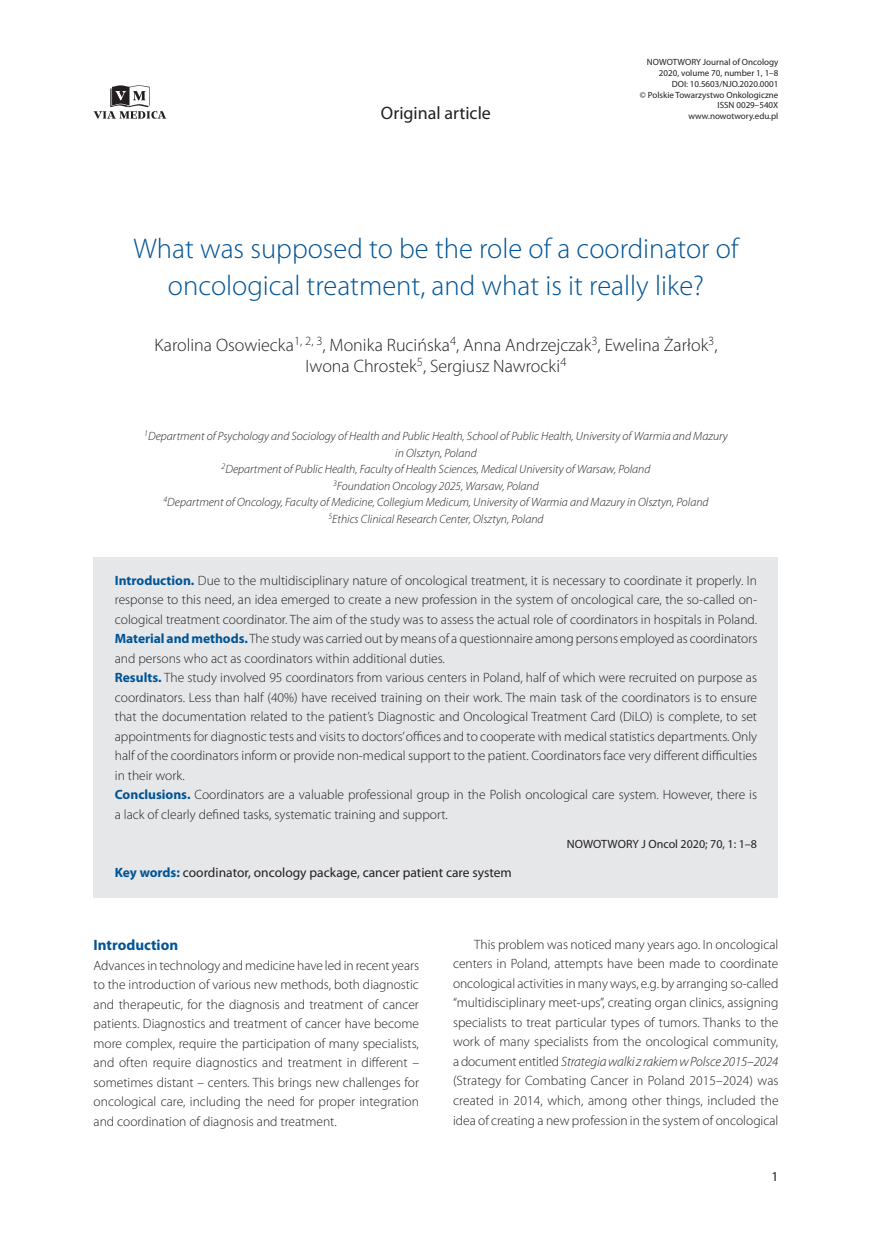
<style>
.page{position:relative;width:872px;height:1234px;background:#fff}
.page>*{position:absolute;margin:0;border:0;box-sizing:border-box;transform-origin:0 0}
._01_-_Tytuł_artykułu{font:300 28.5px/37.5px "Myriad Pro";color:#005495;text-align:center}
._02_-_Autor_artykułu{font:300 18px/21.6px "Myriad Pro";color:#231f20;text-align:center}
.t1{font:18px "Myriad Pro";color:#231f20}
._07_-_Srodtytul_1{font:700 15px "Myriad Pro";color:#005495}
._04_-_Streszczenie{font:300 13.5px/19.5px "Myriad Pro";color:#231f20;text-align:justify}
._08_-_Tekst{font:300 13.5px/19.5px "Myriad Pro";color:#231f20;text-align:justify}
._08_-_Tekst_bez_wcie{font:300 13.5px/19.5px "Myriad Pro";color:#231f20;text-align:justify}
._05_-_Streszczenie_s{font:13.5px "Myriad Pro";color:#231f20}
._00_-_Praca{font:italic 300 12px/16.5px "Myriad Pro";color:#231f20;text-align:center}
._00_-_Praca_ostatnia{font:italic 300 12px "Myriad Pro";color:#231f20}
._04_-_Streszczenie_n{font:12px "Myriad Pro";color:#231f20}
.t2{font:9px/10.8px "Myriad Pro";color:#231f20;text-align:right}
.s1{font-weight:700;color:#005495}
.s2{font-style:italic}
</style>
<div class="page">
<svg style="left:94px;top:85px;width:72px;height:34px"></svg>
<div style="left:94px;top:557px;width:684px;height:78px;background:#e6e7e9"></div>
<div style="left:94px;top:616px;width:684px;height:58px;background:#e6e7e9"></div>
<div style="left:94px;top:655px;width:684px;height:136px;background:#e6e7e9"></div>
<div style="left:94px;top:772px;width:684px;height:58px;background:#e6e7e9"></div>
<div style="left:94px;top:830px;width:684px;height:29px;background:#e6e7e9"></div>
<div style="left:94px;top:858px;width:684px;height:39px;background:#e6e7e9"></div>
<h2 class="t1" style="left:381px;top:102px;width:111px">Original article</h2>
<p class="t2" style="left:640px;top:56px;width:140px">NOWOTWORY Journal of Oncology<br>2020, volume 70, number 1, 1–8<br>DOI: 10.5603/NJO.2020.0001<br>© Polskie Towarzystwo Onkologiczne<br>ISSN 0029–540X www.nowotwory.edu.pl</p>
<p class="_01_-_Tytuł_artykułu" style="left:133px;top:229px;width:606px">What was supposed to be the role of a coordinator of oncological treatment, and what is it really like?</p>
<p class="_02_-_Autor_artykułu" style="left:154px;top:334px;width:564px">Karolina Osowiecka<sup>1,</sup> <sup>2,</sup> <sup>3</sup>, Monika Rucińska<sup>4</sup>, Anna Andrzejczak<sup>3</sup>, Ewelina Żarłok<sup>3</sup>,<br>Iwona Chrostek<sup>5</sup>, Sergiusz Nawrocki<sup>4</sup></p>
<p class="_00_-_Praca" style="left:144px;top:427px;width:585px"><sup>1</sup>Department of Psychology and Sociology of Health and Public Health, School of Public Health, University of Warmia and Mazury in Olsztyn, Poland</p>
<p class="_00_-_Praca" style="left:221px;top:460px;width:430px"><sup>2</sup>Department of Public Health, Faculty of Health Sciences, Medical University of Warsaw, Poland</p>
<p class="_00_-_Praca" style="left:333px;top:477px;width:207px"><sup>3</sup>Foundation Oncology 2025, Warsaw, Poland</p>
<p class="_00_-_Praca" style="left:163px;top:493px;width:547px"><sup>4</sup>Department of Oncology, Faculty of Medicine, Collegium Medicum, University of Warmia and Mazury in Olsztyn, Poland</p>
<p class="_00_-_Praca_ostatnia" style="left:328px;top:511px;width:217px"><sup>5</sup>Ethics Clinical Research Center, Olsztyn, Poland</p>
<p class="_04_-_Streszczenie" style="left:115px;top:570px;width:644px"><span class="s1">Introduction.</span> Due to the multidisciplinary nature of oncological treatment, it is necessary to coordinate it properly. In response to this need, an idea emerged to create a new profession in the system of oncological care, the so-called on&shy;cological treatment coordinator. The aim of the study was to assess the actual role of coordinators in hospitals in Poland.</p>
<p class="_04_-_Streszczenie" style="left:115px;top:628px;width:644px"><span class="s1">Material and methods.</span> The study was carried out by means of a questionnaire among persons employed as coordinators and persons who act as coordinators within additional duties.</p>
<p class="_04_-_Streszczenie" style="left:115px;top:667px;width:644px"><span class="s1">Results.</span> The study involved 95 coordinators from various centers in Poland, half of which were recruited on purpose as coordinators. Less than half (40%) have received training on their work. The main task of the coordinators is to ensure that the documentation related to the patient’s Diagnostic and Oncological Treatment Card (DiLO) is complete, to set appointments for diagnostic tests and visits to doctors’ offices and to cooperate with medical statistics departments. Only half of the coordinators inform or provide non-medical support to the patient. Coordinators face very different difficulties in their work.</p>
<p class="_04_-_Streszczenie" style="left:115px;top:784px;width:644px"><span class="s1">Conclusions.</span> Coordinators are a valuable professional group in the Polish oncological care system. However, there is a lack of clearly defined tasks, systematic training and support.</p>
<p class="_04_-_Streszczenie_n" style="left:567px;top:836px;width:192px">NOWOTWORY J Oncol 2020; 70, 1: 1–8</p>
<p class="_05_-_Streszczenie_s" style="left:115px;top:864px;width:398px"><span class="s1">Key words:</span> coordinator, oncology package, cancer patient care system</p>
<p class="_07_-_Srodtytul_1" style="left:94px;top:934px;width:86px">Introduction</p>
<p class="_08_-_Tekst_bez_wcie" style="left:94px;top:954px;width:327px">Advances in technology and medicine have led in recent years to the introduction of various new methods, both diagnostic and therapeutic, for the diagnosis and treatment of cancer patients. Diagnostics and treatment of cancer have become more complex, require the participation of many specialists, and often require diagnostics and treatment in different – sometimes distant – centers. This brings new challenges for oncological care, including the need for proper integration and coordination of diagnosis and treatment.</p>
<p class="_08_-_Tekst" style="left:453px;top:934px;width:327px;text-indent:21px">This problem was noticed many years ago. In oncological centers in Poland, attempts have been made to coordinate oncological activities in many ways, e.g. by arranging so-called “multidisciplinary meet-ups”, creating organ clinics, assigning specialists to treat particular types of tumors. Thanks to the work of many specialists from the oncological community, a document entitled <span class="s2">Strategia walki z rakiem w Polsce 2015–2024 </span>(Strategy for Combating Cancer in Poland 2015–2024) was created in 2014, which, among other things, included the idea of creating a new profession in the system of oncological</p>
<p class="_05_-_Streszczenie_s" style="left:771px;top:1168px;width:8px">1</p>
</div>
